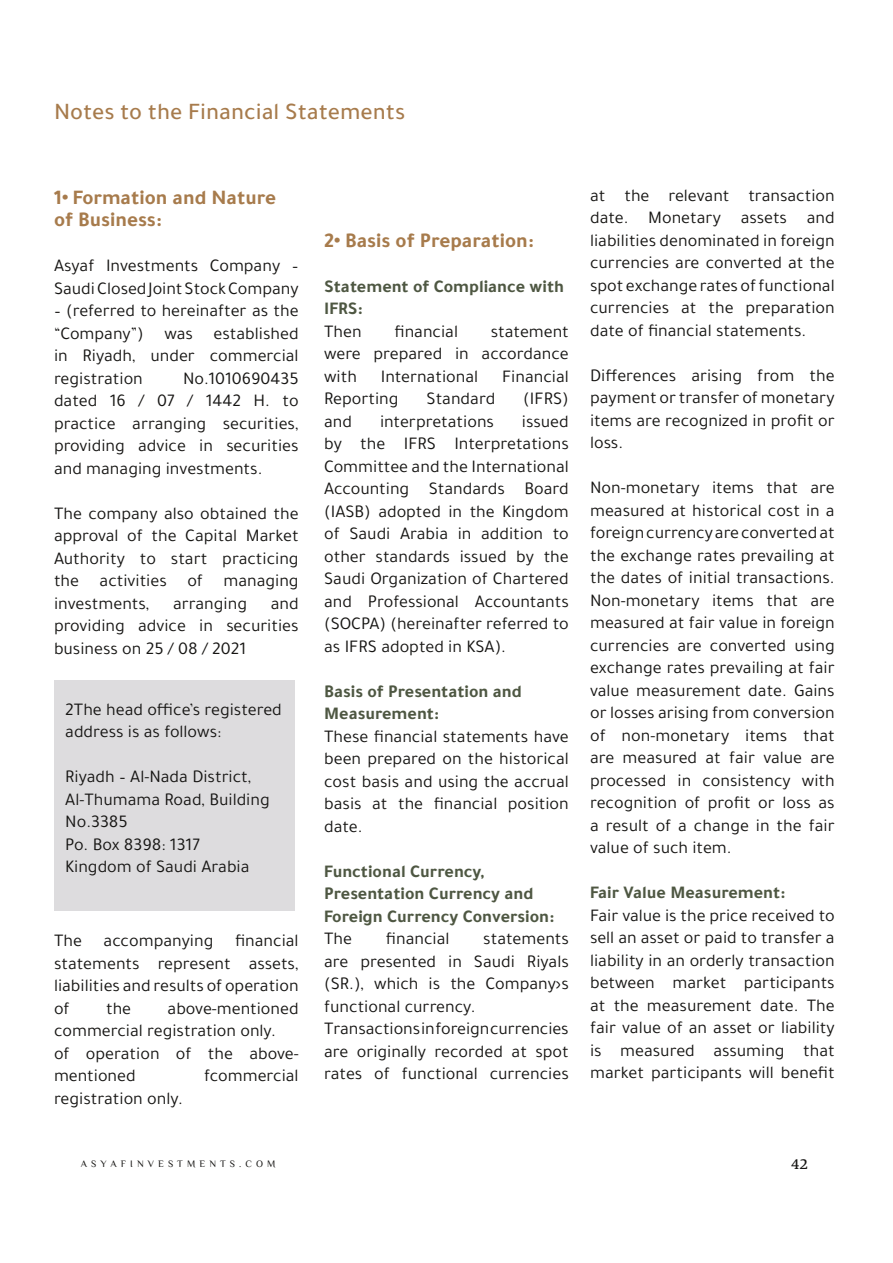
<style>
.page{position:relative;width:893px;height:1263px;background:#fff}
.page>*{position:absolute;margin:0;border:0;box-sizing:border-box;transform-origin:0 0}
.t1{font:500 24px "Tajawal";color:#a77b4c}
.t2{font:700 21px/22.5px "Tajawal";color:#a77b4c}
.t3{font:18px/22.5px "Tajawal";color:#161513;text-align:justify}
.t4{font:700 18px/22.5px "Tajawal";color:#4e5742}
.t5{font:15px "Ara Etab Al Monie'ee";letter-spacing:.27em;color:#161513}
.t6{font:15px "Nebras";color:#161513}
</style>
<div class="page">
<div style="left:54px;top:680px;width:240px;height:231px;background:#dddcde"></div>
<h1 class="t1" style="left:54px;top:94px;width:353px">Notes to the Financial Statements</h1>
<p class="t2" style="left:54px;top:186px;width:224px">1• Formation and Nature of Business:</p>
<p class="t3" style="left:54px;top:254px;width:246px">Asyaf Investments Company –<br>Saudi Closed Joint Stock Company</p>
<p class="t3" style="left:54px;top:299px;width:246px">– (referred to hereinafter as the “Company”) was established in Riyadh, under commercial registration</p>
<p class="t3" style="left:54px;top:367px;width:246px;text-indent:129px">No.1010690435 dated 16 / 07 / 1442 H. to practice arranging securities, providing advice in securities and managing investments.</p>
<p class="t3" style="left:54px;top:502px;width:246px">The company also obtained the approval of the Capital Market Authority to start practicing the activities of managing investments,</p>
<p class="t3" style="left:173px;top:592px;width:76px">arranging</p>
<p class="t3" style="left:54px;top:592px;width:246px;text-indent:217px">and providing advice in securities business on 25 / 08 / 2021</p>
<p class="t3" style="left:65px;top:698px;width:218px">2The head office’s registered address is as follows:</p>
<p class="t3" style="left:65px;top:765px;width:206px;text-align:left">Riyadh – Al-Nada District,<br>Al-Thumama Road, Building<br>No.3385<br>Po. Box 8398: 1317<br>Kingdom of Saudi Arabia</p>
<p class="t3" style="left:54px;top:929px;width:246px">The accompanying financial statements represent assets, liabilities and results of operation of</p>
<p class="t3" style="left:54px;top:997px;width:246px;text-align:left;text-indent:114px">above-mentioned commercial registration only.<br>of operation of the above&shy;mentioned</p>
<p class="t3" style="left:106px;top:997px;width:27px">the</p>
<p class="t3" style="left:204px;top:1064px;width:96px">fcommercial</p>
<p class="t3" style="left:54px;top:1087px;width:130px">registration only.</p>
<p class="t2" style="left:324px;top:229px;width:211px">2• Basis of Preparation:</p>
<p class="t4" style="left:324px;top:275px;width:241px">Statement of Compliance with<br>IFRS:</p>
<p class="t3" style="left:324px;top:320px;width:39px">Then</p>
<p class="t3" style="left:394px;top:320px;width:65px">financial</p>
<p class="t3" style="left:324px;top:320px;width:246px;text-indent:167px">statement were prepared in accordance with</p>
<p class="t3" style="left:381px;top:365px;width:99px">International</p>
<p class="t3" style="left:502px;top:365px;width:68px">Financial</p>
<p class="t3" style="left:324px;top:387px;width:76px">Reporting</p>
<p class="t3" style="left:427px;top:387px;width:70px">Standard</p>
<p class="t3" style="left:523px;top:387px;width:47px">(IFRS)</p>
<p class="t3" style="left:324px;top:410px;width:29px">and</p>
<p class="t3" style="left:380px;top:410px;width:116px">interpretations</p>
<p class="t3" style="left:324px;top:410px;width:246px;text-indent:198px">issued by the IFRS Interpretations Committee and the International Accounting Standards Board (IASB) adopted in the Kingdom of Saudi Arabia in addition to other standards issued by the Saudi Organization of Chartered and Professional Accountants (SOCPA) (hereinafter referred to as IFRS adopted in KSA).</p>
<p class="t4" style="left:324px;top:680px;width:199px">Basis of Presentation and<br>Measurement:</p>
<p class="t3" style="left:324px;top:725px;width:246px">These financial statements have been prepared on the historical cost basis and using the accrual basis at the financial position date.</p>
<p class="t4" style="left:324px;top:860px;width:232px">Functional Currency,<br>Presentation Currency and<br>Foreign Currency Conversion:</p>
<p class="t3" style="left:324px;top:927px;width:29px">The</p>
<p class="t3" style="left:386px;top:927px;width:65px">financial</p>
<p class="t3" style="left:324px;top:927px;width:246px;text-align:left;text-indent:159px">statements are presented in Saudi Riyals (SR.), which is the Company›s functional currency.<br>Transactions in foreign currencies are originally recorded at spot rates of functional currencies</p>
<p class="t3" style="left:590px;top:184px;width:246px">at the relevant transaction date. Monetary assets and liabilities denominated in foreign currencies are converted at the spot exchange rates of functional currencies at the preparation date of financial statements.</p>
<p class="t3" style="left:590px;top:364px;width:246px">Differences arising from the payment or transfer of monetary items are recognized in profit or loss.</p>
<p class="t3" style="left:590px;top:476px;width:246px">Non-monetary items that are measured at historical cost in a foreign currency are converted at the exchange rates prevailing at the dates of initial transactions.<br>Non-monetary items that are measured at fair value in foreign currencies are converted using exchange rates prevailing at fair value measurement date. Gains or losses arising from conversion of non-monetary items that are measured at fair value are processed in consistency with recognition of profit or loss as a result of a change in the fair value of such item.</p>
<p class="t4" style="left:590px;top:881px;width:197px">Fair Value Measurement:</p>
<p class="t3" style="left:590px;top:904px;width:246px">Fair value is the price received to sell an asset or paid to transfer a liability in an orderly transaction between market participants at the measurement date. The fair value of an asset or liability is measured assuming that market participants will benefit</p>
<p class="t5" style="left:81px;top:1158px;width:196px">ASYAFINVESTMENTS.COM</p>
<p class="t6" style="left:791px;top:1155px;width:19px">42</p>
</div>
